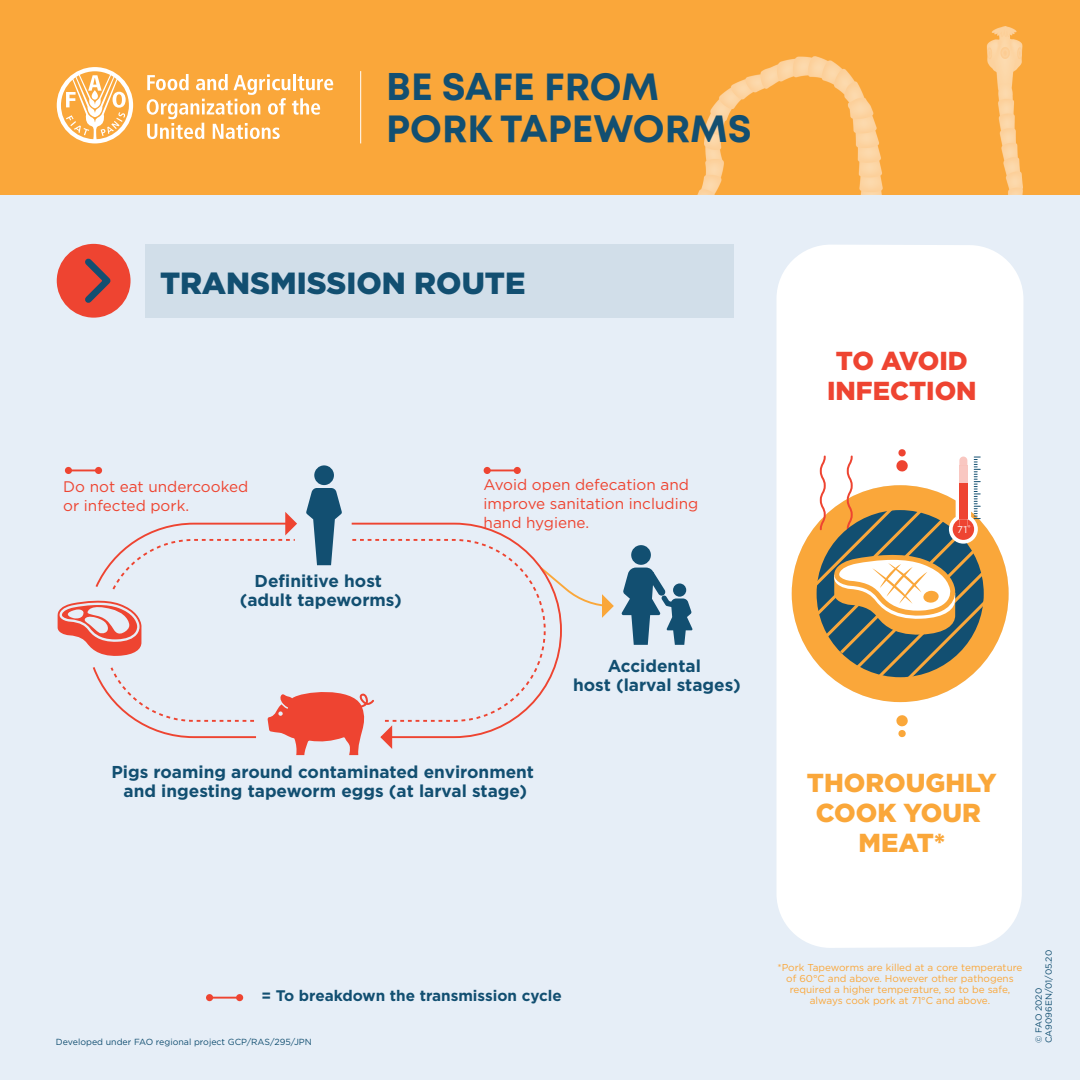
<style>
.page{position:relative;width:1080px;height:1080px;background:#fff}
.page>*{position:absolute;margin:0;border:0;box-sizing:border-box;transform-origin:0 0}
.t1{font:700 37.7px/41.5px "Mont";color:#124f71}
.t2{font:900 30.6px "Gotham";color:#124f71}
.t3{font:900 26px/30px "Gotham";color:#faa73a;text-align:center}
.t4{font:900 26px/30px "Gotham";color:#ee4431;text-align:center}
.t5{font:700 17.2px/19.1px "Gotham";color:#124f71;text-align:center}
.t6{font:15.3px/19.1px "Gotham";color:#ee4431}
.t7{font:700 15.3px "Gotham";color:#124f71}
.t8{font:10px/11px "Gotham";color:#faa73a;text-align:center}
.t9{font:9.5px "Gotham";color:#fff}
.t10{font:8.8px/10.1px "Gotham";color:#124f71}
</style>
<div class="page">
<div style="left:0;top:145px;width:1080px;height:935px;background:#e6eef7"></div>
<div style="left:57px;top:244px;width:74px;height:74px;background:#ee4431;border-radius:50%"></div>
<svg style="left:85px;top:258px;width:26px;height:45px"></svg>
<div style="left:146px;top:244px;width:588px;height:74px;background:#d1dee9"></div>
<div style="left:0;top:0;width:1080px;height:194px;background:#faa73a"></div>
<svg style="left:57px;top:67px;width:76px;height:76px"></svg>
<svg style="left:147px;top:74px;width:186px;height:65px"></svg>
<hr style="left:360px;top:71px;width:1px;height:72px;background:#fff">
<img style="left:698px;top:26px;width:325px;height:168px">
<div style="left:777px;top:245px;width:246px;height:703px;background:#fff"></div>
<svg style="left:896px;top:715px;width:12px;height:23px"></svg>
<svg style="left:790px;top:449px;width:220px;height:254px;background:#c7b394"></svg>
<hr style="left:66px;top:470px;width:34px;height:1px;background:#ee4431">
<div style="left:65px;top:467px;width:7px;height:7px;background:#ee4431;border-radius:50%"></div>
<div style="left:95px;top:467px;width:7px;height:7px;background:#ee4431;border-radius:50%"></div>
<hr style="left:485px;top:470px;width:33px;height:1px;background:#ee4431">
<div style="left:484px;top:467px;width:7px;height:7px;background:#ee4431;border-radius:50%"></div>
<div style="left:514px;top:467px;width:7px;height:7px;background:#ee4431;border-radius:50%"></div>
<hr style="left:208px;top:997px;width:33px;height:2px;background:#ee4431">
<div style="left:206px;top:994px;width:7px;height:7px;background:#ee4431;border-radius:50%"></div>
<div style="left:236px;top:994px;width:7px;height:7px;background:#ee4431;border-radius:50%"></div>
<div style="left:314px;top:465px;width:20px;height:20px;background:#124f71;border-radius:50%"></div>
<div style="left:631px;top:545px;width:20px;height:20px;background:#124f71;border-radius:50%"></div>
<svg style="left:621px;top:568px;width:72px;height:77px"></svg>
<svg style="left:58px;top:488px;width:556px;height:267px"></svg>
<h1 class="t1" style="left:386px;top:68px;width:367px">BE SAFE FROM<br>PORK TAPEWORMS</h1>
<h2 class="t2" style="left:160px;top:265px;width:367px">TRANSMISSION ROUTE</h2>
<h3 class="t6" style="left:63px;top:477px;width:186px">Do not eat undercooked or infected pork.</h3>
<h3 class="t5" style="left:240px;top:571px;width:164px">Definitive host (adult tapeworms)</h3>
<h3 class="t6" style="left:484px;top:475px;width:216px">Avoid open defecation and improve sanitation including hand hygiene.</h3>
<h3 class="t5" style="left:573px;top:656px;width:169px">Accidental<br>host (larval stages)</h3>
<h3 class="t5" style="left:111px;top:762px;width:424px">Pigs roaming around contaminated environment and ingesting tapeworm eggs (at larval stage)</h3>
<h3 class="t4" style="left:827px;top:346px;width:151px">TO AVOID<br>INFECTION</h3>
<p class="t9" style="left:957px;top:523px;width:16px">71˚</p>
<h3 class="t3" style="left:807px;top:767px;width:191px">THOROUGHLY<br>COOK YOUR<br>MEAT*</h3>
<h3 class="t7" style="left:261px;top:986px;width:302px">= To breakdown the transmission cycle</h3>
<p class="t10" style="left:56px;top:1036px;width:257px">Developed under FAO regional project GCP/RAS/295/JPN</p>
<p class="t8" style="left:777px;top:962px;width:247px">*Pork Tapeworms are killed at a core temperature of 60°C and above. However other pathogens required a higher temperature, so to be safe, always cook pork at 71°C and above.</p>
<p class="t10" style="left:1033px;top:1043px;width:95px;rotate:-90deg">© FAO 2020<br>CA9096EN/01/05.20</p>
</div>
